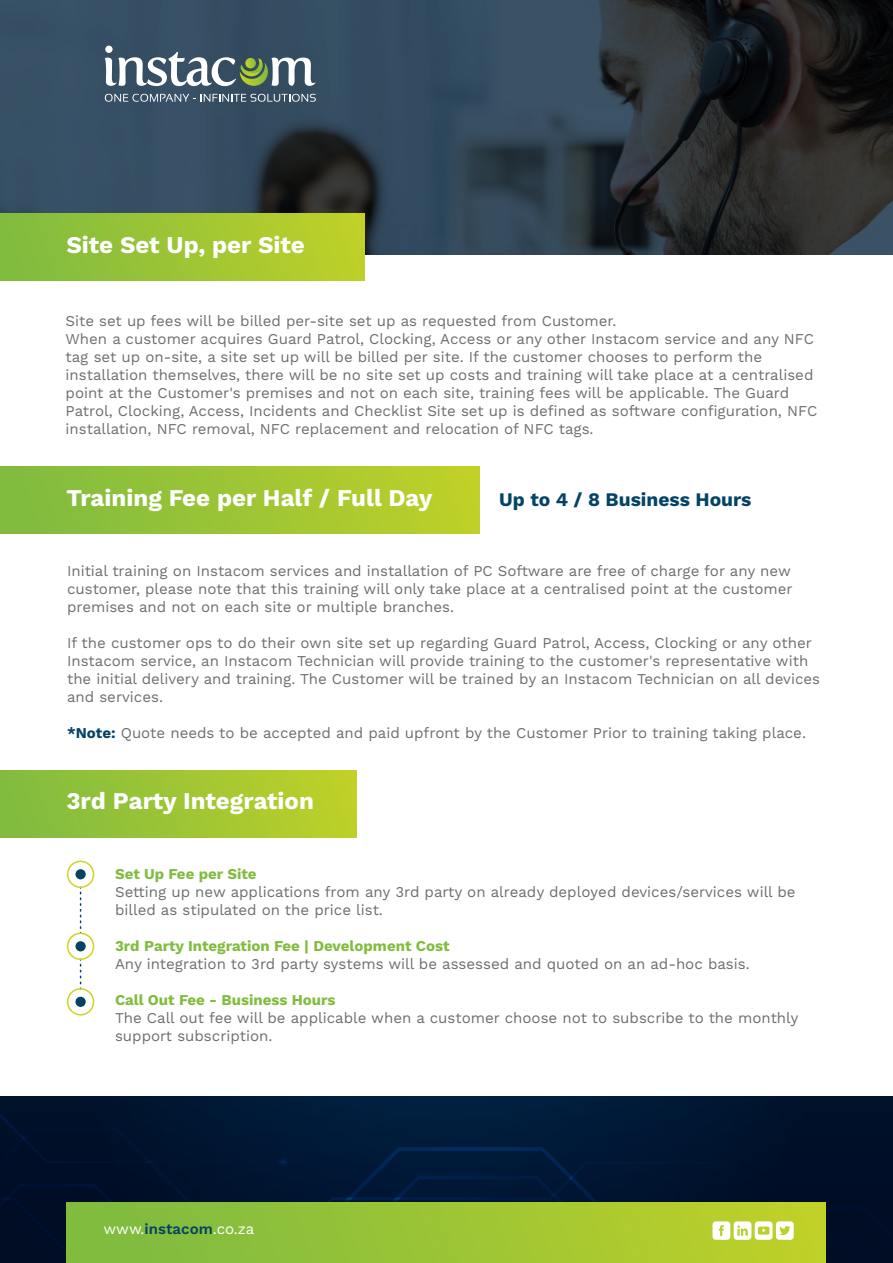
<style>
.page{position:relative;width:893px;height:1263px;background:#fff}
.page>*{position:absolute;margin:0;border:0;box-sizing:border-box;transform-origin:0 0}
.t1{font:700 24px "Work Sans";color:#fff}
.t2{font:700 19.2px "Work Sans";color:#044365}
.t3{font:15px/18px "Work Sans";color:#6d6e71}
.t4{font:700 15px "Work Sans";color:#82bc3f}
.t5{font:15px "Work Sans";color:#fff}
.s1{font-weight:700;color:#044365}
.s2{font-weight:600;color:#044365}
</style>
<div class="page">
<svg style="left:289px;top:1096px;width:604px;height:57px;background:#001835"></svg>
<svg style="left:289px;top:1153px;width:604px;height:9px;background:#001532"></svg>
<svg style="left:0;top:1162px;width:893px;height:55px;background:#00122e"></svg>
<svg style="left:0;top:1096px;width:289px;height:71px;background:#00132e"></svg>
<svg style="left:0;top:0;width:893px;height:255px;background:#2d3c48"></svg>
<svg style="left:105px;top:94px;width:211px;height:8px;background:#6e808e"></svg>
<svg style="left:105px;top:46px;width:211px;height:40px"></svg>
<div style="left:0;top:214px;width:365px;height:67px;background:linear-gradient(to right,#7ebb40,#bfd028)"></div>
<div style="left:66px;top:1202px;width:759px;height:61px;background:linear-gradient(to right,#7cba41,#c0d128)"></div>
<svg style="left:0;top:1217px;width:893px;height:46px;background:#87aa37"></svg>
<div style="left:0;top:466px;width:480px;height:68px;background:linear-gradient(to right,#7dba41,#bfd028)"></div>
<div style="left:0;top:770px;width:357px;height:67px;background:linear-gradient(to right,#7ebb40,#bfd028)"></div>
<svg style="left:80px;top:888px;width:1px;height:41px"></svg>
<svg style="left:80px;top:960px;width:1px;height:28px"></svg>
<div style="left:67px;top:860px;width:27px;height:28px;border:2px solid #cdd523;border-radius:50%"></div>
<div style="left:75px;top:869px;width:11px;height:10px;background:#044365;border-radius:50%"></div>
<div style="left:67px;top:932px;width:27px;height:28px;border:2px solid #cdd523;border-radius:50%"></div>
<div style="left:75px;top:941px;width:11px;height:10px;background:#044365;border-radius:50%"></div>
<div style="left:67px;top:988px;width:27px;height:27px;border:2px solid #cdd523;border-radius:50%"></div>
<div style="left:75px;top:997px;width:11px;height:10px;background:#044365;border-radius:50%"></div>
<h1 class="t1" style="left:66px;top:231px;width:240px">Site Set Up, per Site</h1>
<p class="t3" style="left:66px;top:313px;width:753px">Site set up fees will be billed per-site set up as requested from Customer.<br>When a customer acquires Guard Patrol, Clocking, Access or any other Instacom service and any NFC tag set up on-site, a site set up will be billed per site. If the customer chooses to perform the installation themselves, there will be no site set up costs and training will take place at a centralised point at the Customer's premises and not on each site, training fees will be applicable. The Guard Patrol, Clocking, Access, Incidents and Checklist Site set up is defined as software configuration, NFC installation, NFC removal, NFC replacement and relocation of NFC tags.</p>
<h1 class="t1" style="left:66px;top:484px;width:368px">Training Fee per Half / Full Day</h1>
<p class="t2" style="left:499px;top:489px;width:254px">Up to 4 / 8 Business Hours</p>
<p class="t3" style="left:67px;top:562px;width:727px;text-align:justify">Initial training on Instacom services and installation of PC Software are free of charge for any new customer, please note that this training will only take place at a centralised point at the customer premises and not on each site or multiple branches.</p>
<p class="t3" style="left:67px;top:634px;width:755px">If the customer ops to do their own site set up regarding Guard Patrol, Access, Clocking or any other Instacom service, an Instacom Technician will provide training to the customer's representative with the initial delivery and training. The Customer will be trained by an Instacom Technician on all devices and services.</p>
<p class="t3" style="left:67px;top:724px;width:740px"><span class="s1">*Note:</span> Quote needs to be accepted and paid upfront by the Customer Prior to training taking place.</p>
<h1 class="t1" style="left:66px;top:787px;width:249px">3rd Party Integration</h1>
<p class="t4" style="left:115px;top:865px;width:143px">Set Up Fee per Site</p>
<p class="t3" style="left:115px;top:883px;width:682px">Setting up new applications from any 3rd party on already deployed devices/services will be billed as stipulated on the price list.</p>
<p class="t4" style="left:115px;top:937px;width:336px">3rd Party Integration Fee | Development Cost</p>
<p class="t3" style="left:115px;top:955px;width:636px">Any integration to 3rd party systems will be assessed and quoted on an ad-hoc basis.</p>
<p class="t4" style="left:115px;top:991px;width:222px">Call Out Fee - Business Hours</p>
<p class="t3" style="left:115px;top:1009px;width:685px">The Call out fee will be applicable when a customer choose not to subscribe to the monthly support subscription.</p>
<p class="t5" style="left:103px;top:1220px;width:153px">www.<span class="s2">instacom</span>.co.za</p>
</div>
